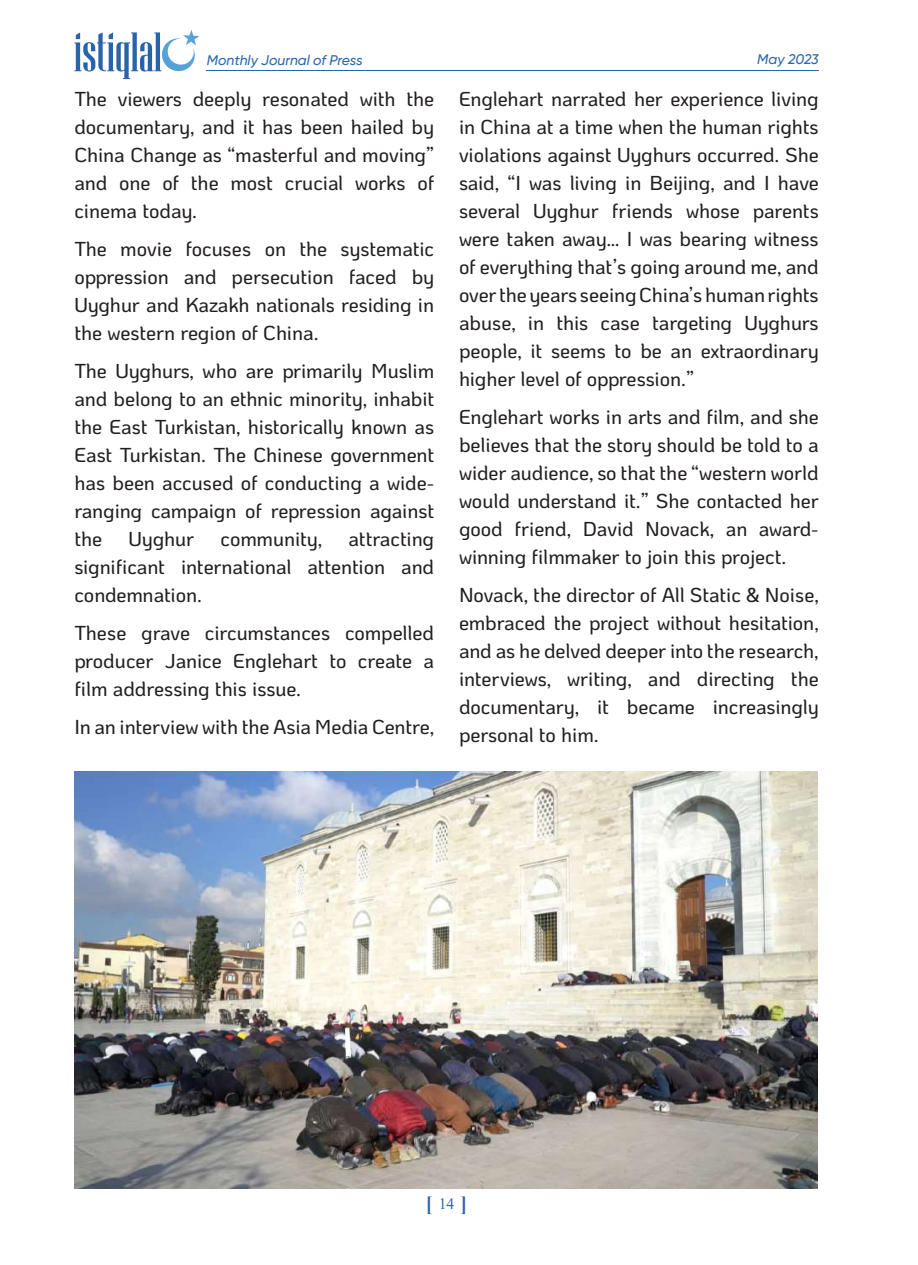
<style>
.page{position:relative;width:918px;height:1265px;background:#fff}
.page>*{position:absolute;margin:0;border:0;box-sizing:border-box;transform-origin:0 0}
.t1{font:500 20.12px/28px "Ko Ho";letter-spacing:-.005em;color:#231f20;text-align:justify}
.t2{font:700 20.12px "Times New Roman";color:#2f65af}
.t3{font:italic 500 14px "Gilroy";color:#2b66ac}
.s1{font-weight:400;font-size:15.75px;color:#2b66af}
</style>
<div class="page">
<hr style="left:207px;top:70px;width:612px;height:1px;background:#2b66ac">
<svg style="left:74px;top:30px;width:126px;height:49px"></svg>
<img style="left:74px;top:771px;width:743px;height:418px">
<p class="t3" style="left:207px;top:51px;width:157px">Monthly Journal of Press</p>
<p class="t3" style="left:757px;top:51px;width:63px">May 2023</p>
<p class="t1" style="left:74px;top:85px;width:361px">The viewers deeply resonated with the documentary, and it has been hailed by China Change as “masterful and moving” and one of the most crucial works of cinema today.</p>
<p class="t1" style="left:74px;top:235px;width:361px">The movie focuses on the systematic oppression and persecution faced by Uyghur and Kazakh nationals residing in the western region of China.</p>
<p class="t1" style="left:74px;top:357px;width:361px">The Uyghurs, who are primarily Muslim and belong to an ethnic minority, inhabit the East Turkistan, historically known as East Turkistan. The Chinese government has been accused of conducting a wide&shy;ranging campaign of repression against the</p>
<p class="t1" style="left:459px;top:85px;width:361px">Englehart narrated her experience living in China at a time when the human rights violations against Uyghurs occurred. She said, “I was living in Beijing, and I have several Uyghur friends whose parents were taken away… I was bearing witness of everything that’s going around me, and over the years seeing China’s human rights abuse, in this case targeting Uyghurs people, it seems to be an extraordinary higher level of oppression.”</p>
<p class="t1" style="left:459px;top:403px;width:361px">Englehart works in arts and film, and she believes that the story should be told to a wider audience, so that the “western world would understand it.” She contacted her good friend, David Novack, an award&shy;winning filmmaker to join this project.</p>
<p class="t1" style="left:459px;top:581px;width:361px">Novack, the director of All Static &amp; Noise, embraced the project without hesitation, and as he delved deeper into the research, interviews, writing, and directing the documentary, it became increasingly personal to him.</p>
<p class="t1" style="left:129px;top:525px;width:67px">Uyghur</p>
<p class="t1" style="left:220px;top:525px;width:103px">community,</p>
<p class="t1" style="left:74px;top:525px;width:361px;text-indent:274px">attracting significant international attention and condemnation.</p>
<p class="t1" style="left:74px;top:619px;width:361px">These grave circumstances compelled producer Janice Englehart to create a film addressing this issue.</p>
<p class="t1" style="left:74px;top:713px;width:361px">In an interview with the Asia Media Centre,</p>
<p class="t2" style="left:426px;top:1189px;width:43px">[ <span class="s1">14</span> ]</p>
</div>
